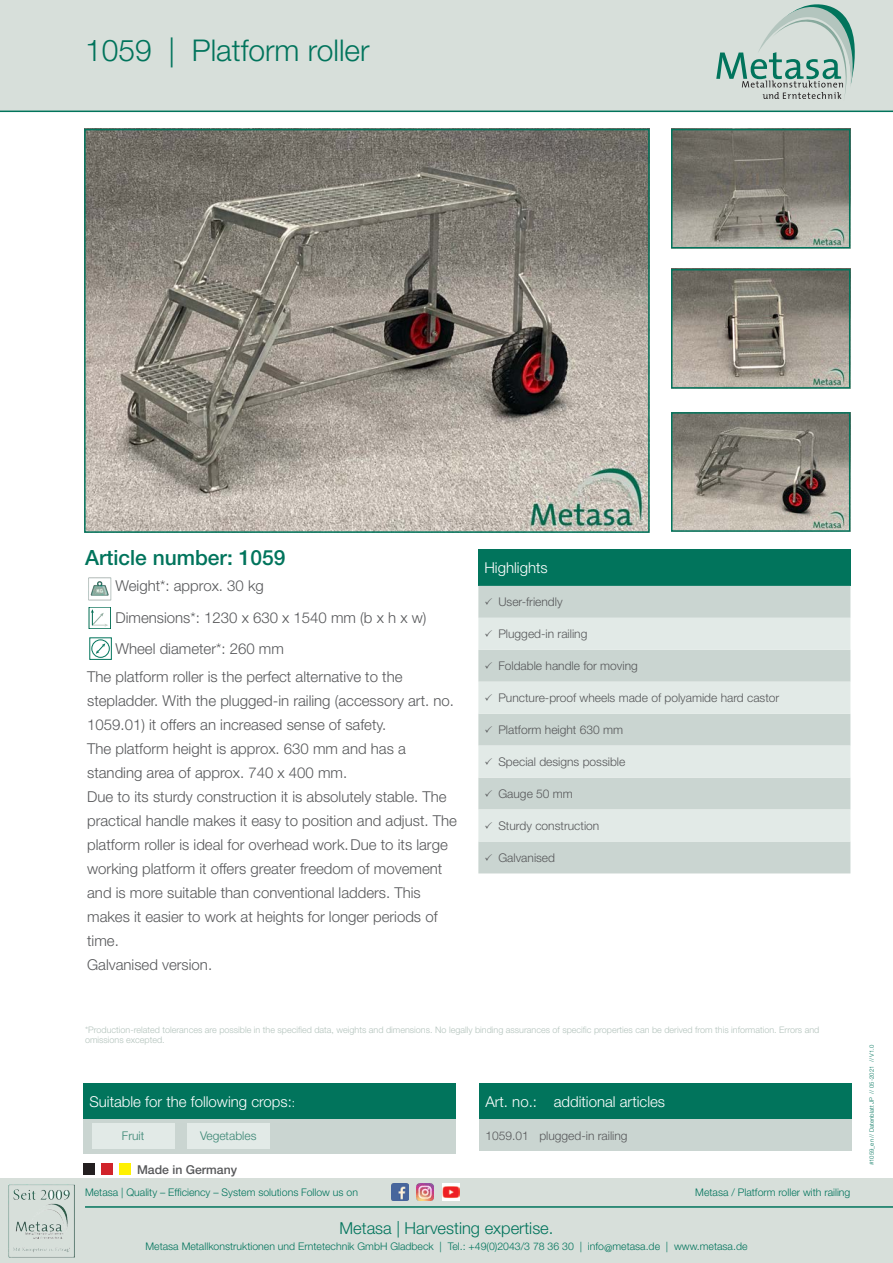
<style>
.page{position:relative;width:893px;height:1263px;background:#fff}
.page>*{position:absolute;margin:0;border:0;box-sizing:border-box;transform-origin:0 0}
.t1{font:300 30px "Helvetica Neue LT Std";color:#01745c}
.t2{font:500 21px "Helvetica Neue LT Std";color:#01745c}
.t3{font:300 16.5px "Helvetica Neue LT Std";color:#01745c}
.t4{font:300 15px/24px "Helvetica Neue LT Std";color:#57585a}
.t5{font:300 15px "Helvetica Neue LT Std";color:#fff}
.t6{font:500 12.3px "Helvetica Neue LT Std";color:#57585a}
.t7{font:300 12px "Helvetica Neue LT Std";color:#57585a}
.t8{font:300 12px "Helvetica Neue LT Std";color:#3a8674}
.t9{font:300 10.5px "Helvetica Neue LT Std";color:#01745c}
.t10{font:300 9px/10.8px "Helvetica Neue LT Std";color:#b3c3bc}
.t11{font:300 6px "Helvetica Neue LT Std";color:#01745c}
.s1{font-size:12px}
</style>
<div class="page">
<div style="left:0;top:1178px;width:893px;height:85px;background:#d7dfda"></div>
<div style="left:0;top:0;width:893px;height:111px;background:#d7dfda"></div>
<hr style="left:0;top:111px;width:893px;height:1px;background:#01745c">
<hr style="left:85px;top:1206px;width:808px;height:2px;background:#01745c">
<img style="left:88px;top:577px;width:24px;height:24px">
<div style="left:89px;top:607px;width:22px;height:22px;border:1px solid #006c52"></div>
<svg style="left:91px;top:609px;width:17px;height:18px"></svg>
<img style="left:391px;top:1183px;width:17px;height:17px">
<img style="left:417px;top:1183px;width:17px;height:17px">
<img style="left:442px;top:1183px;width:17px;height:17px">
<svg style="left:716px;top:4px;width:139px;height:95px"></svg>
<svg style="left:96px;top:643px;width:9px;height:11px"></svg>
<div style="left:91px;top:639px;width:19px;height:19px;border:1px solid #00745b;border-radius:50%"></div>
<img style="left:9px;top:1184px;width:66px;height:74px">
<div style="left:83px;top:1163px;width:12px;height:12px;background:#231f20"></div>
<div style="left:101px;top:1163px;width:12px;height:12px;background:#d1232a"></div>
<div style="left:119px;top:1163px;width:12px;height:12px;background:#fff101"></div>
<div style="left:478px;top:550px;width:372px;height:36px;background:#01745c"></div>
<div style="left:478px;top:586px;width:372px;height:287px;background:#cad5d1"></div>
<svg style="left:478px;top:618px;width:372px;height:223px;background:#d7e1dd"></svg>
<div style="left:83px;top:1083px;width:372px;height:36px;background:#01745c"></div>
<div style="left:83px;top:1119px;width:372px;height:34px;background:#cad5d1"></div>
<div style="left:479px;top:1083px;width:372px;height:36px;background:#01745c"></div>
<div style="left:479px;top:1119px;width:372px;height:32px;background:#cad5d1"></div>
<div style="left:92px;top:1123px;width:82px;height:25px;background:#e2eae7"></div>
<div style="left:187px;top:1123px;width:82px;height:25px;background:#e2eae7"></div>
<img style="left:87px;top:132px;width:560px;height:398px">
<div style="left:84px;top:129px;width:566px;height:404px;border:2px solid #01745c"></div>
<img style="left:674px;top:415px;width:173px;height:114px">
<div style="left:671px;top:412px;width:179px;height:120px;border:2px solid #01745c"></div>
<img style="left:674px;top:272px;width:173px;height:114px">
<div style="left:671px;top:269px;width:179px;height:120px;border:2px solid #01745c"></div>
<img style="left:674px;top:132px;width:173px;height:113px">
<div style="left:671px;top:129px;width:179px;height:119px;border:2px solid #01745c"></div>
<svg style="left:485px;top:598px;width:7px;height:7px"></svg>
<svg style="left:485px;top:630px;width:7px;height:7px"></svg>
<svg style="left:485px;top:662px;width:7px;height:7px"></svg>
<svg style="left:485px;top:694px;width:7px;height:7px"></svg>
<svg style="left:485px;top:726px;width:7px;height:6px"></svg>
<svg style="left:485px;top:758px;width:7px;height:6px"></svg>
<svg style="left:485px;top:790px;width:7px;height:6px"></svg>
<svg style="left:485px;top:822px;width:7px;height:6px"></svg>
<svg style="left:485px;top:854px;width:7px;height:6px"></svg>
<h1 class="t1" style="left:85px;top:32px;width:286px">1059 | Platform roller</h1>
<h2 class="t2" style="left:85px;top:545px;width:202px">Article number: 1059</h2>
<p class="t4" style="left:116px;top:570px;width:312px;line-height:31.5px">Weight*: approx. 30 kg<br>Dimensions*: 1230 x 630 x 1540 mm (b x h x w)<br>Wheel diameter*: 260 mm</p>
<p class="t4" style="left:87px;top:664px;width:371px">The platform roller is the perfect alternative to the stepladder. With the plugged-in railing (accessory art. no.<br>1059.01) it offers an increased sense of safety.<br>The platform height is approx. 630 mm and has a standing area of approx. 740 x 400 mm.<br>Due to its sturdy construction it is absolutely stable. The practical handle makes it easy to position and adjust. The platform roller is ideal for overhead work.Due to its large working platform it offers greater freedom of movement and is more suitable than conventional ladders. This makes it easier to work at heights for longer periods of time.<br>Galvanised version.</p>
<p class="t5" style="left:484px;top:559px;width:65px">Highlights</p>
<p class="t7" style="left:498px;top:594px;width:66px">User-friendly</p>
<p class="t7" style="left:498px;top:626px;width:90px">Plugged-in railing</p>
<p class="t7" style="left:498px;top:658px;width:141px">Foldable handle for moving</p>
<p class="t7" style="left:498px;top:690px;width:282px">Puncture-proof wheels made of polyamide hard castor</p>
<p class="t7" style="left:498px;top:722px;width:126px">Platform height 630 mm</p>
<p class="t7" style="left:498px;top:754px;width:128px">Special designs possible</p>
<p class="t7" style="left:498px;top:786px;width:76px">Gauge 50 mm</p>
<p class="t7" style="left:498px;top:818px;width:102px">Sturdy construction</p>
<p class="t7" style="left:498px;top:850px;width:58px">Galvanised</p>
<p class="t10" style="left:85px;top:1024px;width:736px">*Production-related tolerances are possible in the specified data, weights and dimensions. No legally binding assurances of specific properties can be derived from this information. Errors and omissions excepted.</p>
<p class="t5" style="left:89px;top:1092px;width:207px">Suitable for the following crops:<span class="s1">:</span></p>
<p class="t5" style="left:485px;top:1092px;width:181px">Art. no.: additional articles</p>
<p class="t7" style="left:485px;top:1128px;width:144px">1059.01 plugged-in railing</p>
<p class="t8" style="left:122px;top:1128px;width:24px">Fruit</p>
<p class="t8" style="left:200px;top:1128px;width:58px">Vegetables</p>
<p class="t6" style="left:137px;top:1162px;width:101px">Made in Germany</p>
<p class="t9" style="left:85px;top:1186px;width:274px">Metasa | Quality – Efficiency – System solutions Follow us on</p>
<p class="t9" style="left:695px;top:1186px;width:157px">Metasa / Platform roller with railing</p>
<p class="t3" style="left:339px;top:1218px;width:215px">Metasa | Harvesting expertise.</p>
<p class="t9" style="left:146px;top:1240px;width:603px">Metasa Metallkonstruktionen und Erntetechnik GmbH Gladbeck | Tel.: +49(0)2043/3 78 36 30 | info@metasa.de | www.metasa.de</p>
<p class="t11" style="left:868px;top:1165px;width:122px;rotate:-90deg">#1059_en // Datenblatt JP // 05-2021 // V1.0</p>
</div>
